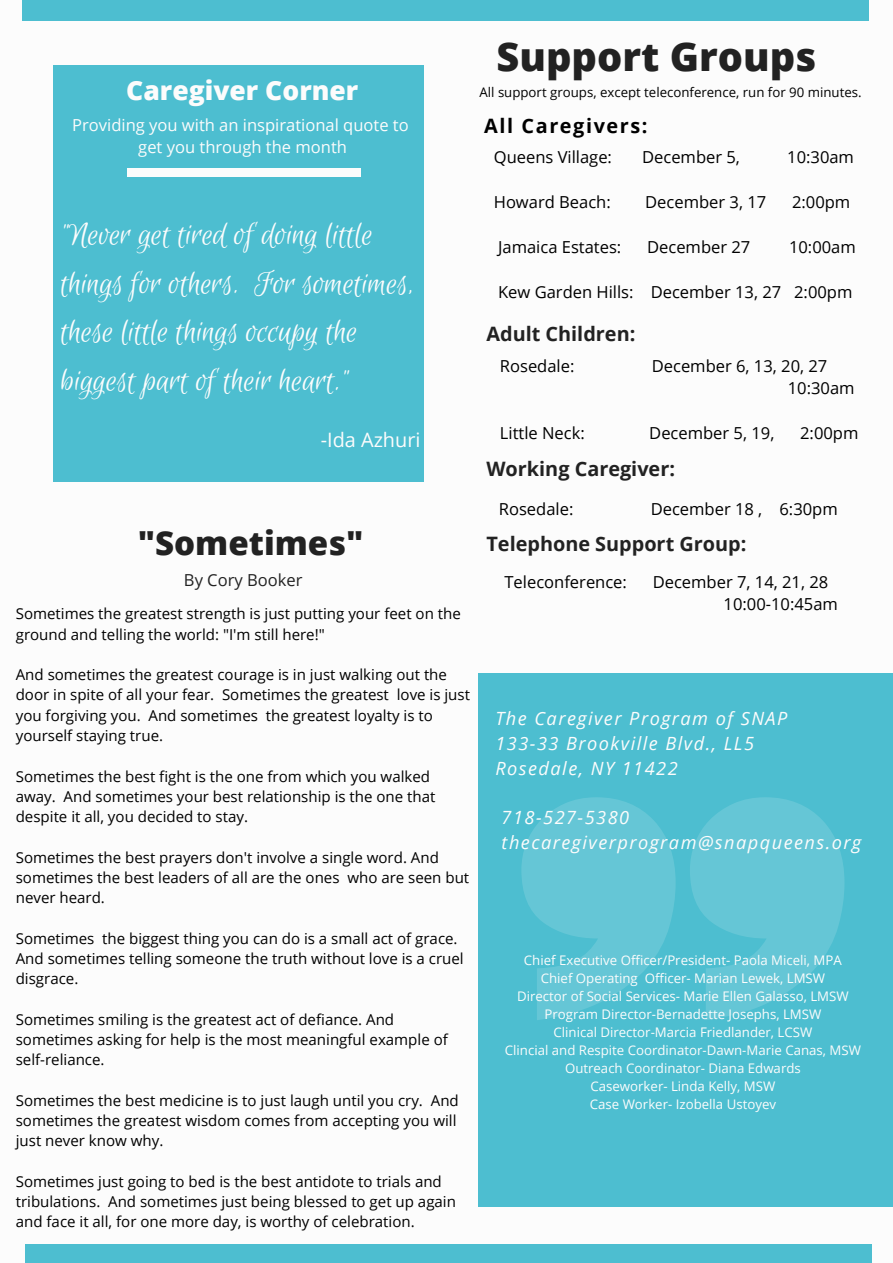
<style>
.page{position:relative;width:893px;height:1263px;background:#fff}
.page>*{position:absolute;margin:0;border:0;box-sizing:border-box;transform-origin:0 0}
.t1{font:800 39.75px "Open Sans";color:#222}
.t2{font:34.8px/48.4px "Euphoria Script";color:#fcfcfc}
.t3{font:800 33.15px "Open Sans";color:#222}
.t4{font:800 26.55px "Open Sans";color:#fcfcfc}
.t5{font:700 19.8px "Open Sans";color:#222}
.t6{font:700 19.8px "Open Sans";letter-spacing:.08em;color:#000}
.t7{font:19.8px "Open Sans";color:#fcfcfc}
.t8{font:italic 18.15px/24.8px "Open Sans";letter-spacing:.08em;color:#fcfcfc}
.t9{font:16.5px/22.5px "Open Sans";color:#000}
.t10{font:16.5px/22.5px "Open Sans";color:#fcfcfc;text-align:center}
.t11{font:16.5px "Open Sans";color:#222}
.t12{font:15px/20.2px "Open Sans";color:#000}
.t13{font:13.2px/18px "Open Sans";color:#fcfcfc;text-align:center}
.t14{font:13.2px "Open Sans";color:#000}
</style>
<div class="page">
<div style="left:25px;top:1244px;width:846px;height:19px;background:#4dbed0"></div>
<div style="left:23px;top:0;width:846px;height:20px;background:#4dbed0"></div>
<div style="left:479px;top:673px;width:414px;height:534px;background:#4dbed0"></div>
<svg style="left:521px;top:797px;width:323px;height:223px;fill:#65c6d6"></svg>
<div style="left:53px;top:65px;width:370px;height:417px;background:#4dbed0"></div>
<div style="left:127px;top:168px;width:48px;height:8px;background:#fcfcfc"></div>
<div style="left:312px;top:168px;width:49px;height:8px;background:#fcfcfc"></div>
<div style="left:174px;top:168px;width:140px;height:8px;background:#fcfcfc"></div>
<h1 class="t1" style="left:496px;top:28px;width:321px">Support Groups</h1>
<h3 class="t4" style="left:126px;top:72px;width:233px">Caregiver Corner</h3>
<p class="t14" style="left:479px;top:83px;width:384px">All support groups, except teleconference, run for 90 minutes.</p>
<p class="t10" style="left:72px;top:113px;width:338px">Providing you with an inspirational quote to get you through the month</p>
<h2 class="t2" style="left:61px;top:212px;width:354px">"Never get tired of doing little things for others. For sometimes, these little things occupy the biggest part of their heart."</h2>
<h3 class="t7" style="left:321px;top:426px;width:101px">-Ida Azhuri</h3>
<h3 class="t3" style="left:138px;top:520px;width:227px">"Sometimes"</h3>
<p class="t11" style="left:184px;top:568px;width:120px">By Cory Booker</p>
<p class="t12" style="left:16px;top:603px;width:447px">Sometimes the greatest strength is just putting your feet on the ground and telling the world: "I'm still here!"</p>
<p class="t12" style="left:16px;top:664px;width:456px">And sometimes the greatest courage is in just walking out the door in spite of all your fear. Sometimes the greatest love is just you forgiving you. And sometimes the greatest loyalty is to yourself staying true.</p>
<p class="t12" style="left:16px;top:765px;width:421px">Sometimes the best fight is the one from which you walked away. And sometimes your best relationship is the one that despite it all, you decided to stay.</p>
<p class="t12" style="left:16px;top:847px;width:455px">Sometimes the best prayers don't involve a single word. And sometimes the best leaders of all are the ones who are seen but never heard.</p>
<p class="t12" style="left:16px;top:928px;width:449px">Sometimes the biggest thing you can do is a small act of grace.<br>And sometimes telling someone the truth without love is a cruel disgrace.</p>
<p class="t12" style="left:16px;top:1009px;width:434px">Sometimes smiling is the greatest act of defiance. And sometimes asking for help is the most meaningful example of self-reliance.</p>
<p class="t12" style="left:16px;top:1090px;width:445px">Sometimes the best medicine is to just laugh until you cry. And sometimes the greatest wisdom comes from accepting you will just never know why.</p>
<p class="t12" style="left:16px;top:1171px;width:442px">Sometimes just going to bed is the best antidote to trials and tribulations. And sometimes just being blessed to get up again and face it all, for one more day, is worthy of celebration.</p>
<h3 class="t6" style="left:484px;top:112px;width:165px">All Caregivers:</h3>
<p class="t9" style="left:494px;top:146px;width:120px">Queens Village:</p>
<p class="t9" style="left:642px;top:146px;width:99px">December 5,</p>
<p class="t9" style="left:787px;top:146px;width:68px">10:30am</p>
<p class="t9" style="left:494px;top:191px;width:119px">Howard Beach:</p>
<p class="t9" style="left:645px;top:191px;width:123px">December 3, 17</p>
<p class="t9" style="left:792px;top:191px;width:60px">2:00pm</p>
<p class="t9" style="left:498px;top:236px;width:125px">Jamaica Estates:</p>
<p class="t9" style="left:647px;top:236px;width:105px">December 27</p>
<p class="t9" style="left:789px;top:236px;width:68px">10:00am</p>
<p class="t9" style="left:498px;top:281px;width:356px">Kew Garden Hills: December 13, 27 2:00pm</p>
<h3 class="t5" style="left:486px;top:320px;width:150px">Adult Children:</h3>
<p class="t9" style="left:500px;top:354px;width:76px">Rosedale:</p>
<p class="t9" style="left:788px;top:354px;width:68px;text-indent:-136px">December 6, 13, 20, 27<br>10:30am</p>
<p class="t9" style="left:500px;top:421px;width:86px">Little Neck:</p>
<p class="t9" style="left:649px;top:421px;width:127px">December 5, 19,</p>
<p class="t9" style="left:800px;top:421px;width:60px">2:00pm</p>
<h3 class="t5" style="left:486px;top:455px;width:190px">Working Caregiver:</h3>
<p class="t9" style="left:499px;top:497px;width:76px">Rosedale:</p>
<p class="t9" style="left:651px;top:497px;width:189px">December 18 , 6:30pm</p>
<h3 class="t5" style="left:486px;top:529px;width:261px">Telephone Support Group:</h3>
<p class="t9" style="left:504px;top:570px;width:124px">Teleconference:</p>
<p class="t9" style="left:724px;top:570px;width:116px;text-indent:-71px">December 7, 14, 21, 28<br>10:00-10:45am</p>
<p class="t8" style="left:495px;top:706px;width:293px">The Caregiver Program of SNAP<br>133-33 Brookville Blvd., LL5<br>Rosedale, NY 11422</p>
<p class="t8" style="left:502px;top:805px;width:361px">718-527-5380 thecaregiverprogram@snapqueens.org</p>
<p class="t13" style="left:505px;top:951px;width:358px">Chief Executive Officer/President- Paola Miceli, MPA<br>Chief Operating Officer- Marian Lewek, LMSW<br>Director of Social Services- Marie Ellen Galasso, LMSW Program Director-Bernadette Josephs, LMSW<br>Clinical Director-Marcia Friedlander, LCSW<br>Clincial and Respite Coordinator-Dawn-Marie Canas, MSW Outreach Coordinator- Diana Edwards<br>Caseworker- Linda Kelly, MSW<br>Case Worker- Izobella Ustoyev</p>
</div>
